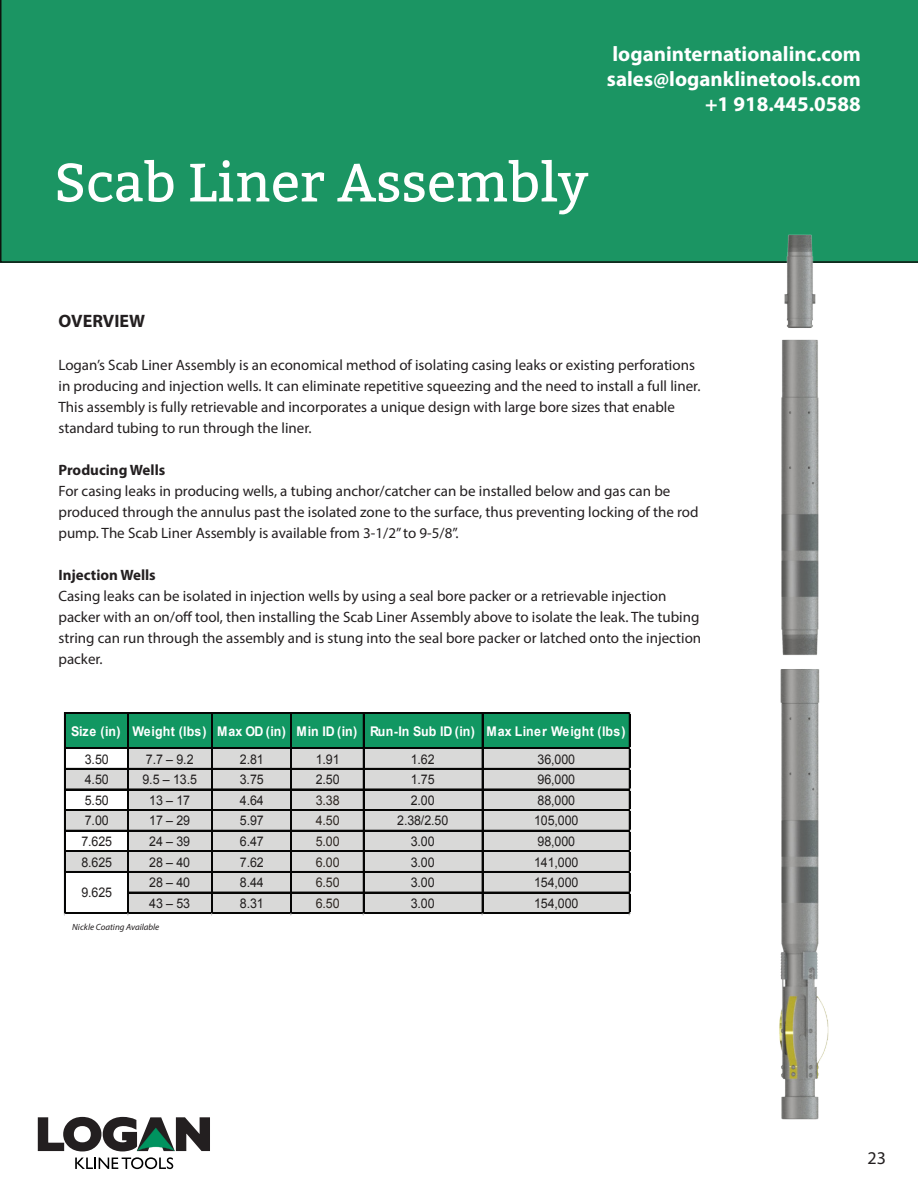
<style>
.page{position:relative;width:918px;height:1188px;background:#fff}
.page>*{position:absolute;margin:0;border:0;box-sizing:border-box;transform-origin:0 0}
.t1{font:54px "Bitter";color:#fff}
.t2{font:700 21px "Myriad Pro";color:#fff}
.t3{font:700 18px "Myriad Pro";color:#231f20}
.t4{font:18px "Myriad Pro";color:#231f20}
.t5{font:15px/21px "Myriad Pro";color:#231f20}
.t6{font:13.35px "Arial";letter-spacing:-.01em;color:#211e1e;scale:.93 1}
.t7{font:700 13.35px/27.9px "Arial";letter-spacing:-.005em;color:#fff;scale:.93 1}
.t8{font:13.35px "Arial";letter-spacing:-.01em;color:#2e2722;scale:.93 1}
.t9{font:italic 9px "Myriad Pro";color:#231f20}
.s1{font-weight:700}
.s2{font-weight:400;color:#211e1e}
</style>
<div class="page">
<svg style="left:38px;top:1117px;width:172px;height:52px"></svg>
<div style="left:0;top:0;width:918px;height:263px;background:#1b9563"></div>
<img style="left:761px;top:220px;width:85px;height:900px">
<div style="left:66px;top:714px;width:564px;height:35px;background:#119762"></div>
<div style="left:128px;top:748px;width:502px;height:22px;background:#d9d9d8"></div>
<div style="left:66px;top:768px;width:564px;height:22px;background:#d9d9d8"></div>
<div style="left:128px;top:789px;width:502px;height:22px;background:#d9d9d8"></div>
<div style="left:66px;top:810px;width:564px;height:21px;background:#d9d9d8"></div>
<div style="left:128px;top:830px;width:502px;height:22px;background:#d9d9d8"></div>
<div style="left:66px;top:851px;width:564px;height:22px;background:#d9d9d8"></div>
<div style="left:128px;top:871px;width:502px;height:22px;background:#d9d9d8"></div>
<div style="left:128px;top:892px;width:502px;height:22px;background:#d9d9d8"></div>
<hr style="left:66px;top:712px;width:564px;height:1px;background:#050504">
<hr style="left:66px;top:713px;width:564px;height:1px;background:#050504">
<hr style="left:66px;top:747px;width:564px;height:1px;background:#050504">
<hr style="left:66px;top:748px;width:564px;height:1px;background:#050504">
<hr style="left:66px;top:768px;width:564px;height:2px;background:#050504">
<hr style="left:66px;top:789px;width:564px;height:1px;background:#050504">
<hr style="left:66px;top:809px;width:564px;height:1px;background:#050504">
<hr style="left:66px;top:810px;width:564px;height:1px;background:#050504">
<hr style="left:66px;top:830px;width:564px;height:1px;background:#050504">
<hr style="left:66px;top:851px;width:564px;height:1px;background:#050504">
<hr style="left:66px;top:871px;width:564px;height:2px;background:#050504">
<hr style="left:129px;top:892px;width:501px;height:1px;background:#050504">
<hr style="left:64px;top:713px;width:2px;height:201px;background:#050504">
<hr style="left:128px;top:714px;width:1px;height:200px;background:#050504">
<hr style="left:211px;top:714px;width:1px;height:200px;background:#050504">
<hr style="left:212px;top:714px;width:1px;height:200px;background:#050504">
<hr style="left:291px;top:714px;width:1px;height:200px;background:#050504">
<hr style="left:363px;top:714px;width:1px;height:200px;background:#050504">
<hr style="left:482px;top:714px;width:1px;height:200px;background:#050504">
<hr style="left:66px;top:912px;width:564px;height:1px;background:#050504">
<hr style="left:66px;top:913px;width:564px;height:1px;background:#050504">
<hr style="left:629px;top:714px;width:1px;height:200px;background:#050504">
<p class="t2" style="left:612px;top:40px;width:250px">loganinternationalinc.com</p>
<p class="t2" style="left:607px;top:65px;width:255px">sales@loganklinetools.com</p>
<p class="t2" style="left:705px;top:90px;width:157px">+1 918.445.0588</p>
<p class="t1" style="left:54px;top:151px;width:536px">Scab Liner Assembly</p>
<p class="t3" style="left:58px;top:310px;width:88px">OVERVIEW</p>
<p class="t5" style="left:58px;top:354px;width:643px">Logan’s Scab Liner Assembly is an economical method of isolating casing leaks or existing perforations in producing and injection wells. It can eliminate repetitive squeezing and the need to install a full liner.<br>This assembly is fully retrievable and incorporates a unique design with large bore sizes that enable standard tubing to run through the liner.</p>
<p class="t5" style="left:58px;top:459px;width:642px"><span class="s1">Producing Wells<br></span>For casing leaks in producing wells, a tubing anchor/catcher can be installed below and gas can be produced through the annulus past the isolated zone to the surface, thus preventing locking of the rod pump. The Scab Liner Assembly is available from 3-1/2” to 9-5/8”.</p>
<p class="t5" style="left:58px;top:564px;width:644px"><span class="s1">Injection Wells<br></span>Casing leaks can be isolated in injection wells by using a seal bore packer or a retrievable injection packer with an on/off tool, then installing the Scab Liner Assembly above to isolate the leak. The tubing string can run through the assembly and is stung into the seal bore packer or latched onto the injection packer.</p>
<p class="t7" style="left:85px;top:717px;width:583px;text-indent:-14px">Size (in) Weight (lbs) Max OD (in) Min ID (in) Run-In Sub ID (in) Max Liner Weight (lbs)<br><span class="s2">3.50</span></p>
<p class="t6" style="left:146px;top:750px;width:53px">7.7 – 9.2</p>
<p class="t6" style="left:240px;top:750px;width:27px">2.81</p>
<p class="t6" style="left:316px;top:750px;width:27px">1.91</p>
<p class="t6" style="left:411px;top:750px;width:27px">1.62</p>
<p class="t6" style="left:538px;top:750px;width:42px">36,000</p>
<p class="t6" style="left:85px;top:771px;width:27px">4.50</p>
<p class="t6" style="left:143px;top:771px;width:60px">9.5 – 13.5</p>
<p class="t6" style="left:240px;top:771px;width:27px">3.75</p>
<p class="t6" style="left:316px;top:771px;width:27px">2.50</p>
<p class="t6" style="left:411px;top:771px;width:27px">1.75</p>
<p class="t6" style="left:538px;top:771px;width:42px">96,000</p>
<p class="t6" style="left:85px;top:791px;width:27px">5.50</p>
<p class="t6" style="left:149px;top:791px;width:45px">13 – 17</p>
<p class="t6" style="left:240px;top:791px;width:27px">4.64</p>
<p class="t8" style="left:316px;top:791px;width:27px">3.38</p>
<p class="t6" style="left:411px;top:791px;width:27px">2.00</p>
<p class="t6" style="left:538px;top:791px;width:42px">88,000</p>
<p class="t6" style="left:85px;top:812px;width:27px">7.00</p>
<p class="t6" style="left:149px;top:812px;width:45px">17 – 29</p>
<p class="t6" style="left:240px;top:812px;width:27px">5.97</p>
<p class="t8" style="left:316px;top:812px;width:27px">4.50</p>
<p class="t6" style="left:397px;top:812px;width:56px">2.38/2.50</p>
<p class="t6" style="left:534px;top:812px;width:49px">105,000</p>
<p class="t6" style="left:81px;top:833px;width:35px">7.625</p>
<p class="t6" style="left:149px;top:833px;width:45px">24 – 39</p>
<p class="t6" style="left:240px;top:833px;width:27px">6.47</p>
<p class="t8" style="left:316px;top:833px;width:27px">5.00</p>
<p class="t6" style="left:411px;top:833px;width:27px">3.00</p>
<p class="t6" style="left:538px;top:833px;width:42px">98,000</p>
<p class="t6" style="left:81px;top:853px;width:35px">8.625</p>
<p class="t6" style="left:149px;top:853px;width:45px">28 – 40</p>
<p class="t6" style="left:240px;top:853px;width:27px">7.62</p>
<p class="t8" style="left:316px;top:853px;width:27px">6.00</p>
<p class="t6" style="left:411px;top:853px;width:27px">3.00</p>
<p class="t6" style="left:534px;top:853px;width:49px">141,000</p>
<p class="t6" style="left:149px;top:874px;width:45px">28 – 40</p>
<p class="t6" style="left:240px;top:874px;width:27px">8.44</p>
<p class="t8" style="left:316px;top:874px;width:27px">6.50</p>
<p class="t6" style="left:411px;top:874px;width:27px">3.00</p>
<p class="t6" style="left:534px;top:874px;width:49px">154,000</p>
<p class="t6" style="left:149px;top:894px;width:45px">43 – 53</p>
<p class="t6" style="left:240px;top:894px;width:27px">8.31</p>
<p class="t8" style="left:316px;top:894px;width:27px">6.50</p>
<p class="t6" style="left:411px;top:894px;width:27px">3.00</p>
<p class="t6" style="left:534px;top:894px;width:49px">154,000</p>
<p class="t6" style="left:81px;top:883px;width:35px">9.625</p>
<p class="t9" style="left:72px;top:922px;width:89px">Nickle Coating Available</p>
<p class="t4" style="left:868px;top:1147px;width:20px">23</p>
</div>
